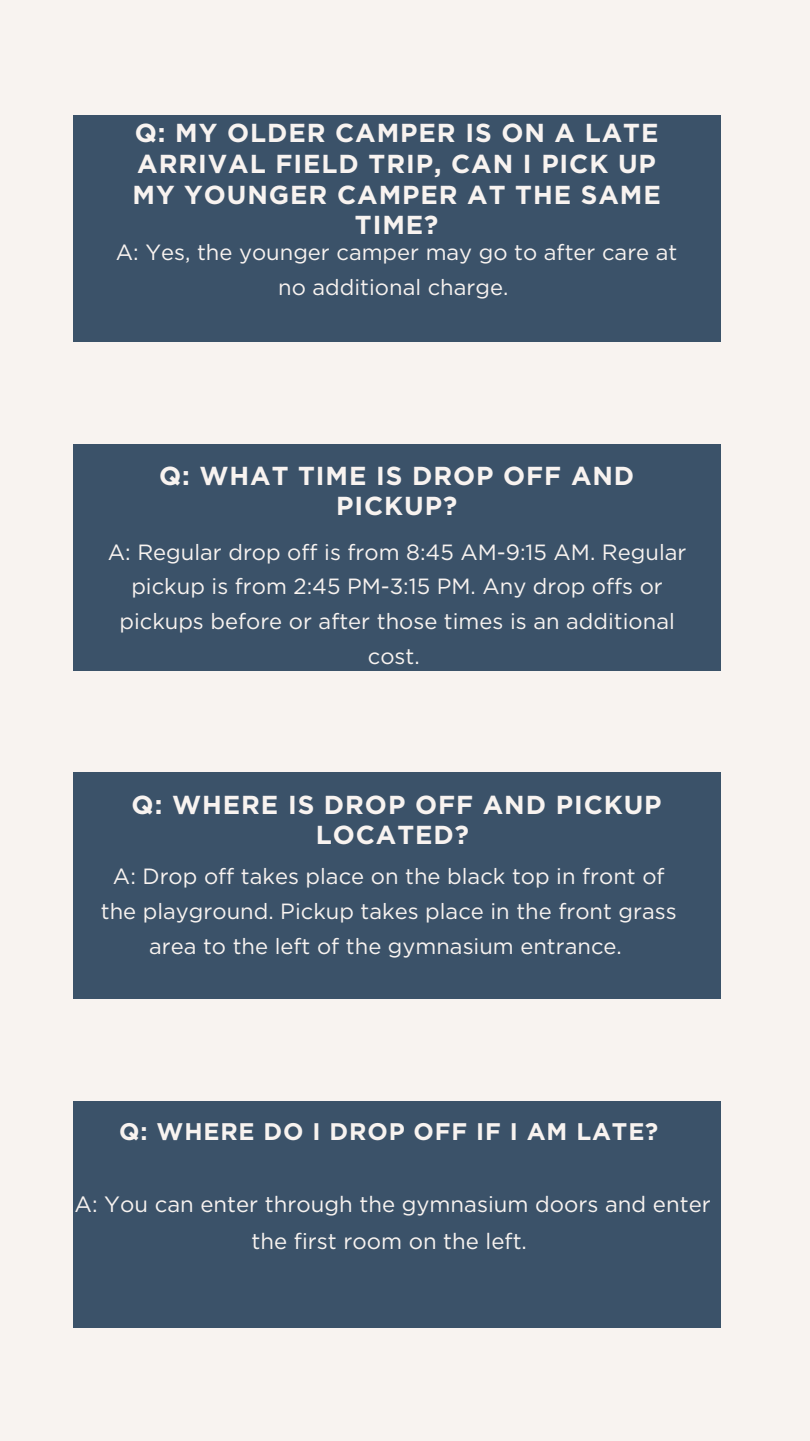
<style>
.page{position:relative;width:810px;height:1441px;background:#fff}
.page>*{position:absolute;margin:0;border:0;box-sizing:border-box;transform-origin:0 0}
.t1{font:700 26px/30.8px "Gotham";letter-spacing:.035em;color:#f8f3f0;text-align:center}
.t2{font:700 24px "Gotham";letter-spacing:.035em;color:#f8f3f0}
.t3{font:22.2px/36px "Gotham";color:#f8f3f0;text-align:center}
.t4{font:22px/34.8px "Gotham";color:#f8f3f0;text-align:center}
</style>
<div class="page">
<div style="left:0;top:0;width:810px;height:1440px;background:#f8f3f0"></div>
<div style="left:73px;top:115px;width:647px;height:226px;background:#3b5269"></div>
<div style="left:73px;top:772px;width:647px;height:226px;background:#3b5269"></div>
<div style="left:73px;top:443px;width:647px;height:227px;background:#3b5269"></div>
<div style="left:73px;top:1100px;width:647px;height:227px;background:#3b5269"></div>
<h1 class="t1" style="left:133px;top:117px;width:530px">Q: MY OLDER CAMPER IS ON A LATE<br>ARRIVAL FIELD TRIP, CAN I PICK UP<br>MY YOUNGER CAMPER AT THE SAME<br>TIME?</h1>
<h1 class="t4" style="left:116px;top:235px;width:563px">A: Yes, the younger camper may go to after care at no additional charge.</h1>
<p class="t1" style="left:159px;top:460px;width:477px">Q: WHAT TIME IS DROP OFF AND<br>PICKUP?</p>
<p class="t4" style="left:108px;top:534px;width:580px">A: Regular drop off is from 8:45 AM-9:15 AM. Regular pickup is from 2:45 PM-3:15 PM. Any drop offs or pickups before or after those times is an additional cost.</p>
<h1 class="t1" style="left:132px;top:788px;width:531px">Q: WHERE IS DROP OFF AND PICKUP<br>LOCATED?</h1>
<h1 class="t4" style="left:101px;top:858px;width:577px">A: Drop off takes place on the black top in front of the playground. Pickup takes place in the front grass area to the left of the gymnasium entrance.</h1>
<p class="t2" style="left:119px;top:1116px;width:541px">Q: WHERE DO I DROP OFF IF I AM LATE?</p>
<p class="t3" style="left:75px;top:1186px;width:638px">A: You can enter through the gymnasium doors and enter the first room on the left.</p>
</div>
